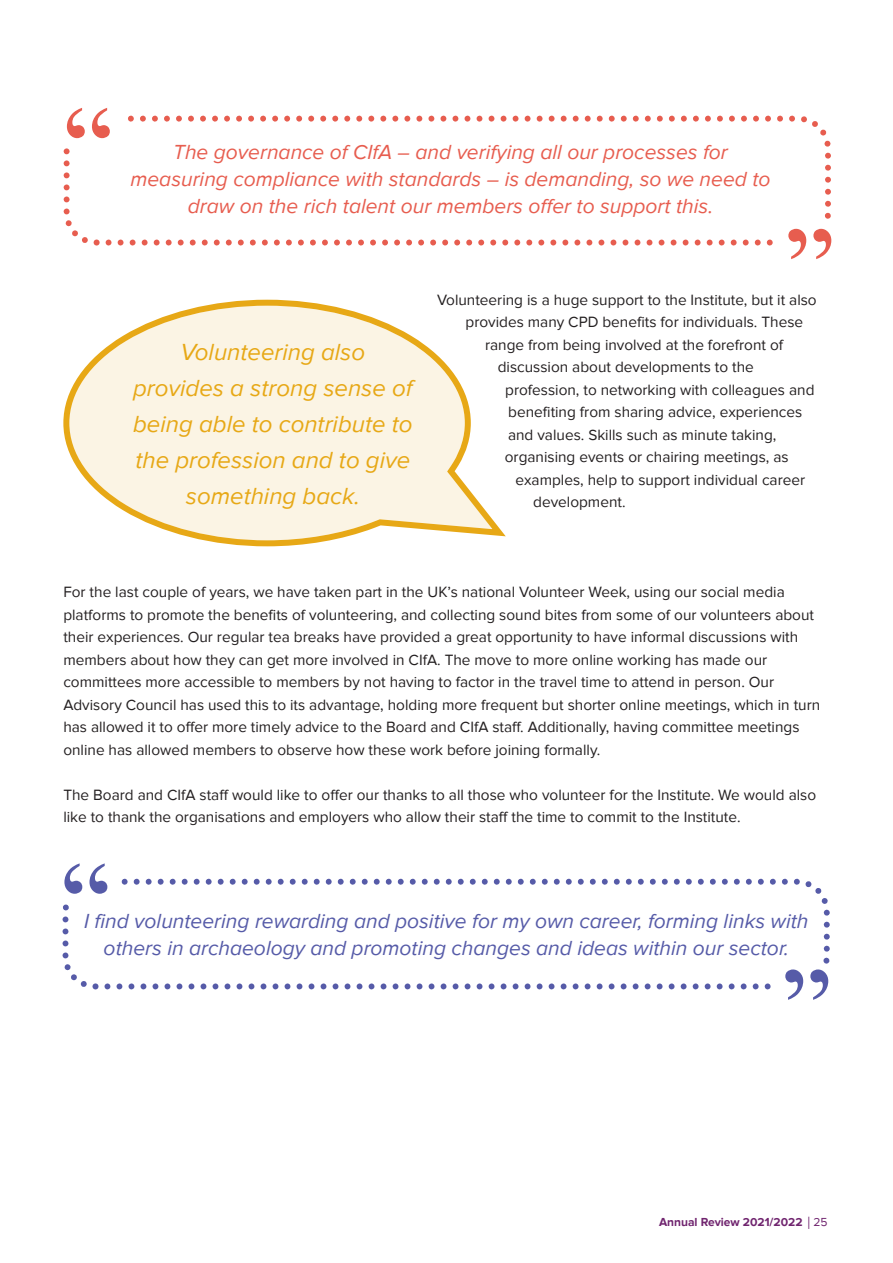
<style>
.page{position:relative;width:893px;height:1263px;background:#fff}
.page>*{position:absolute;margin:0;border:0;box-sizing:border-box;transform-origin:0 0}
.t1{font:120px "Times New Roman";color:#565ba8}
.t2{font:120px "Times New Roman";color:#e75d4f}
.t3{font:italic 24px/36px "Proxima Nova";color:#e7a816;text-align:center}
.t4{font:italic 21px/27px "Proxima Nova";color:#e75d4f;text-align:center}
.t5{font:italic 21px/27px "Proxima Nova";color:#565ba8;text-align:center}
.t6{font:15.3px/22.5px "Proxima Nova";color:#231f20}
.t7{font:700 12px "Proxima Nova";color:#70256f}
.s1{font-weight:400}
</style>
<div class="page">
<svg style="left:62px;top:878px;width:768px;height:112px"></svg>
<svg style="left:92px;top:983px;width:6px;height:6px"></svg>
<div style="left:30px;top:837px;width:89px;height:65px;background:#fff"></div>
<div style="left:773px;top:965px;width:88px;height:65px;background:#fff"></div>
<svg style="left:63px;top:115px;width:768px;height:131px"></svg>
<svg style="left:94px;top:240px;width:6px;height:6px"></svg>
<div style="left:37px;top:82px;width:86px;height:65px;background:#fff"></div>
<div style="left:776px;top:223px;width:85px;height:55px;background:#fff"></div>
<svg style="left:63px;top:300px;width:443px;height:246px"></svg>
<h1 class="t2" style="left:56px;top:82px;width:67px">‘‘</h1>
<h3 class="t4" style="left:130px;top:139px;width:641px">The governance of CIfA – and verifying all our processes for measuring compliance with standards – is demanding, so we need to draw on the rich talent our members offer to support this.</h3>
<h2 class="t3" style="left:133px;top:334px;width:281px">Volunteering also provides a strong sense of being able to contribute to the profession and to give something back.</h2>
<h1 class="t2" style="left:842px;top:285px;width:67px;rotate:-180deg">‘‘</h1>
<p class="t6" style="left:437px;top:289px;width:381px">Volunteering is a huge support to the Institute, but it also</p>
<p class="t6" style="left:465px;top:311px;width:339px">provides many CPD benefits for individuals. These</p>
<p class="t6" style="left:485px;top:334px;width:300px">range from being involved at the forefront of</p>
<p class="t6" style="left:498px;top:356px;width:258px">discussion about developments to the</p>
<p class="t6" style="left:505px;top:379px;width:311px">profession, to networking with colleagues and</p>
<p class="t6" style="left:508px;top:401px;width:296px">benefiting from sharing advice, experiences</p>
<p class="t6" style="left:508px;top:424px;width:270px">and values. Skills such as minute taking,</p>
<p class="t6" style="left:505px;top:446px;width:285px">organising events or chairing meetings, as</p>
<p class="t6" style="left:515px;top:469px;width:291px">examples, help to support individual career</p>
<p class="t6" style="left:533px;top:491px;width:94px">development.</p>
<p class="t6" style="left:63px;top:581px;width:758px">For the last couple of years, we have taken part in the UK’s national Volunteer Week, using our social media platforms to promote the benefits of volunteering, and collecting sound bites from some of our volunteers about their experiences. Our regular tea breaks have provided a great opportunity to have informal discussions with members about how they can get more involved in CIfA. The move to more online working has made our committees more accessible to members by not having to factor in the travel time to attend in person. Our Advisory Council has used this to its advantage, holding more frequent but shorter online meetings, which in turn has allowed it to offer more timely advice to the Board and CIfA staff. Additionally, having committee meetings online has allowed members to observe how these work before joining formally.</p>
<p class="t6" style="left:63px;top:784px;width:754px">The Board and CIfA staff would like to offer our thanks to all those who volunteer for the Institute. We would also like to thank the organisations and employers who allow their staff the time to commit to the Institute.</p>
<h1 class="t1" style="left:54px;top:838px;width:67px">‘‘</h1>
<h3 class="t5" style="left:84px;top:908px;width:726px">I find volunteering rewarding and positive for my own career, forming links with others in archaeology and promoting changes and ideas within our sector.</h3>
<h1 class="t1" style="left:839px;top:1025px;width:67px;rotate:-180deg">‘‘</h1>
<p class="t7" style="left:659px;top:1215px;width:170px">Annual Review 2021/2022 <span class="s1">25</span></p>
</div>
